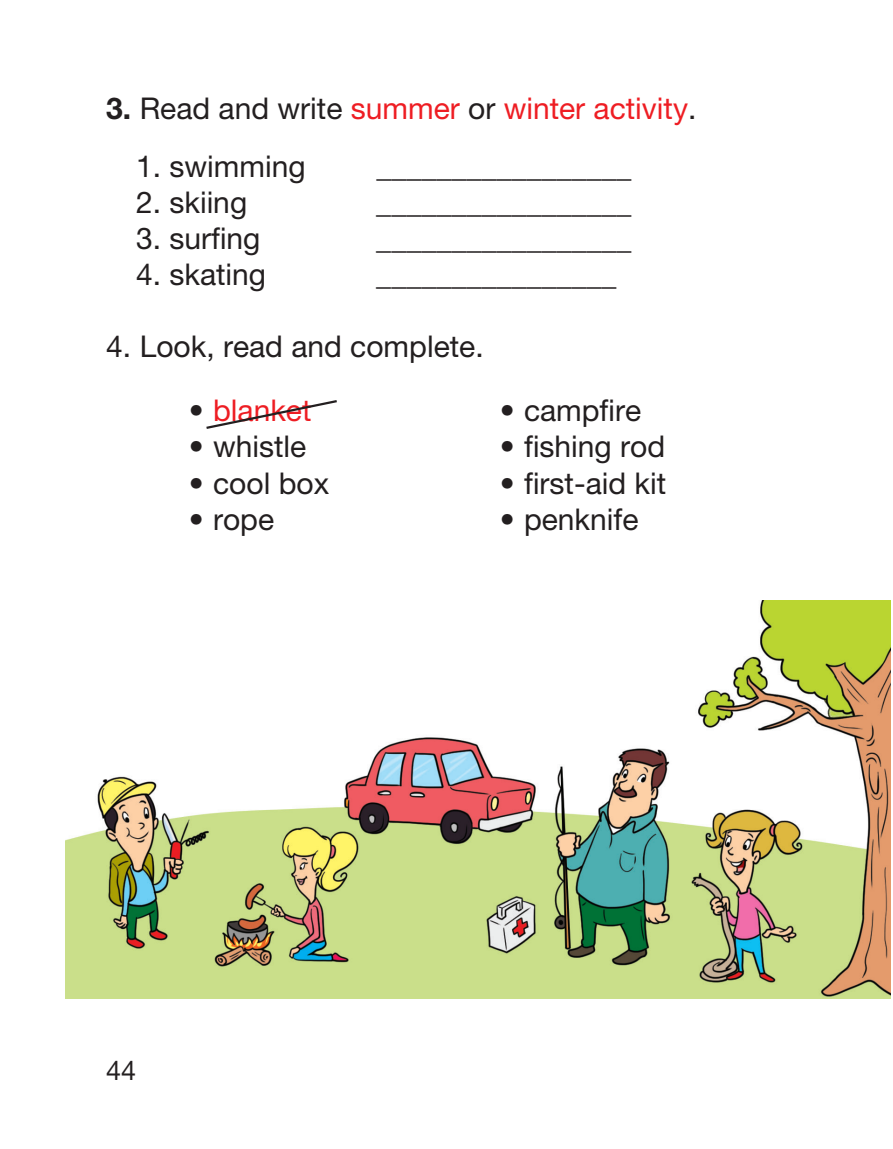
<style>
.page{position:relative;width:893px;height:1149px;background:#fff}
.page>*{position:absolute;margin:0;border:0;box-sizing:border-box;transform-origin:0 0}
.t1{font:30px "Helvetica Neue LTW1 G";color:#231f20}
.t2{font:30px "Helvetica Neue LTW1 G";color:#ee1d23}
.t3{font:27px "Helvetica Neue LTW1 G";color:#231f20}
.s1{font-weight:700;color:#231f20}
.s2{color:#231f20}
</style>
<div class="page">
<svg style="left:206px;top:400px;width:131px;height:29px"></svg>
<img style="left:66px;top:600px;width:825px;height:398px">
<p class="t2" style="left:106px;top:90px;width:592px"><span class="s1">3.</span> <span class="s2">Read and write</span> summer <span class="s2">or</span> winter activity<span class="s2">.</span></p>
<p class="t1" style="left:136px;top:147px;width:171px">1. swimming</p>
<p class="t1" style="left:376px;top:147px;width:256px">_________________</p>
<p class="t1" style="left:136px;top:183px;width:113px">2. skiing</p>
<p class="t1" style="left:136px;top:219px;width:126px">3. surfing</p>
<p class="t1" style="left:136px;top:255px;width:132px">4. skating</p>
<p class="t1" style="left:376px;top:183px;width:256px">_________________</p>
<p class="t1" style="left:376px;top:219px;width:256px">_________________</p>
<p class="t1" style="left:376px;top:255px;width:241px">________________</p>
<p class="t1" style="left:106px;top:327px;width:379px">4. Look, read and complete.</p>
<p class="t2" style="left:189px;top:392px;width:124px"><span class="s2">•</span> blanket</p>
<p class="t1" style="left:189px;top:428px;width:119px">• whistle</p>
<p class="t1" style="left:189px;top:464px;width:142px">• cool box</p>
<p class="t1" style="left:189px;top:500px;width:87px">• rope</p>
<p class="t1" style="left:500px;top:392px;width:143px">• campfire</p>
<p class="t1" style="left:500px;top:428px;width:167px">• fishing rod</p>
<p class="t1" style="left:500px;top:464px;width:168px">• first-aid kit</p>
<p class="t1" style="left:500px;top:500px;width:140px">• penknife</p>
<p class="t3" style="left:106px;top:1053px;width:32px">44</p>
</div>
